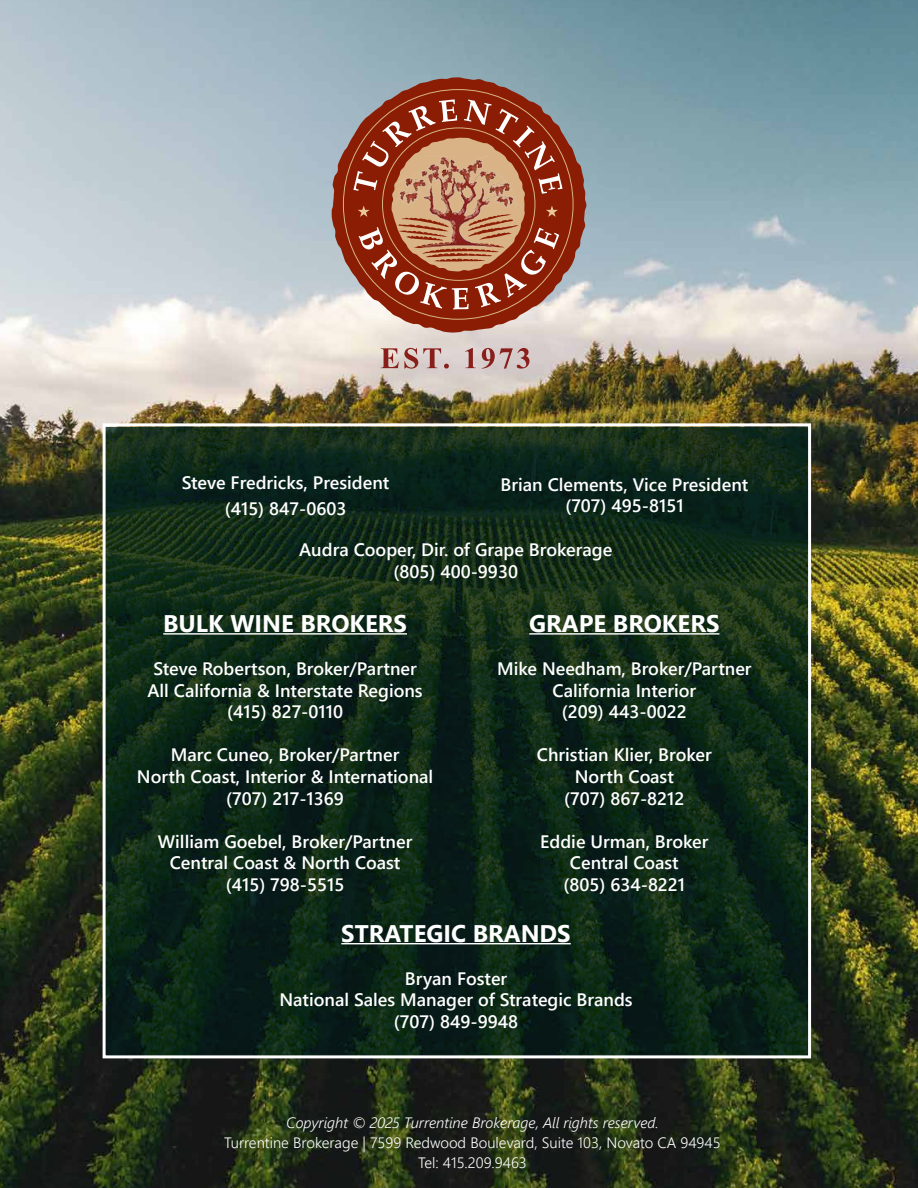
<style>
.page{position:relative;width:918px;height:1188px;background:#fff}
.page>*{position:absolute;margin:0;border:0;box-sizing:border-box;transform-origin:0 0}
.t1{font:700 24px "Segoe UI";color:#fff}
.t2{font:600 18px/21.6px "Segoe UI";color:#fff;text-align:center}
.t3{font:300 15px/19.8px "Segoe UI";color:#fff;text-align:center}
.t4{font:italic 300 15px "Segoe UI";color:#fff}
</style>
<div class="page">
<img style="left:0;top:0;width:918px;height:1188px">
<svg style="left:107px;top:428px;width:700px;height:626px;background:#0e2717"></svg>
<hr style="left:163px;top:633px;width:244px;height:2px;background:#fff">
<hr style="left:529px;top:633px;width:190px;height:2px;background:#fff">
<hr style="left:341px;top:943px;width:230px;height:1px;background:#fff">
<div style="left:103px;top:423px;width:708px;height:635px;border:3px solid #fff"></div>
<svg style="left:332px;top:77px;width:254px;height:256px;background:#a67e74"></svg>
<svg style="left:353px;top:99px;width:104px;height:92px;background:#a0513c"></svg>
<svg style="left:464px;top:99px;width:98px;height:95px;background:#9e4d36"></svg>
<svg style="left:358px;top:206px;width:201px;height:103px;background:#a34f37"></svg>
<img style="left:396px;top:155px;width:123px;height:92px">
<svg style="left:381px;top:348px;width:68px;height:21px"></svg>
<svg style="left:465px;top:348px;width:11px;height:20px"></svg>
<svg style="left:482px;top:348px;width:47px;height:21px"></svg>
<p class="t2" style="left:182px;top:469px;width:209px;line-height:25.2px">Steve Fredricks, President (415) 847-0603</p>
<p class="t2" style="left:501px;top:472px;width:249px">Brian Clements, Vice President (707) 495-8151</p>
<p class="t2" style="left:299px;top:538px;width:315px">Audra Cooper, Dir. of Grape Brokerage (805) 400-9930</p>
<h1 class="t1" style="left:163px;top:601px;width:245px">BULK WINE BROKERS</h1>
<p class="t2" style="left:147px;top:656px;width:277px">Steve Robertson, Broker/Partner<br>All California &amp; Interstate Regions (415) 827-0110</p>
<p class="t2" style="left:137px;top:743px;width:298px">Marc Cuneo, Broker/Partner<br>North Coast, Interior &amp; International (707) 217-1369</p>
<p class="t2" style="left:158px;top:829px;width:256px">William Goebel, Broker/Partner<br>Central Coast &amp; North Coast (415) 798-5515</p>
<h1 class="t1" style="left:529px;top:601px;width:192px">GRAPE BROKERS</h1>
<p class="t2" style="left:497px;top:656px;width:256px">Mike Needham, Broker/Partner<br>California Interior<br>(209) 443-0022</p>
<p class="t2" style="left:537px;top:743px;width:176px">Christian Klier, Broker<br>North Coast<br>(707) 867-8212</p>
<p class="t2" style="left:540px;top:829px;width:170px">Eddie Urman, Broker<br>Central Coast<br>(805) 634-8221</p>
<h1 class="t1" style="left:341px;top:910px;width:231px">STRATEGIC BRANDS</h1>
<p class="t2" style="left:279px;top:966px;width:355px">Bryan Foster<br>National Sales Manager of Strategic Brands (707) 849-9948</p>
<p class="t4" style="left:286px;top:1109px;width:374px">Copyright © 2025 Turrentine Brokerage, All rights reserved.</p>
<p class="t3" style="left:224px;top:1131px;width:498px">Turrentine Brokerage | 7599 Redwood Boulevard, Suite 103, Novato CA 94945<br>Tel: 415.209.9463</p>
</div>
